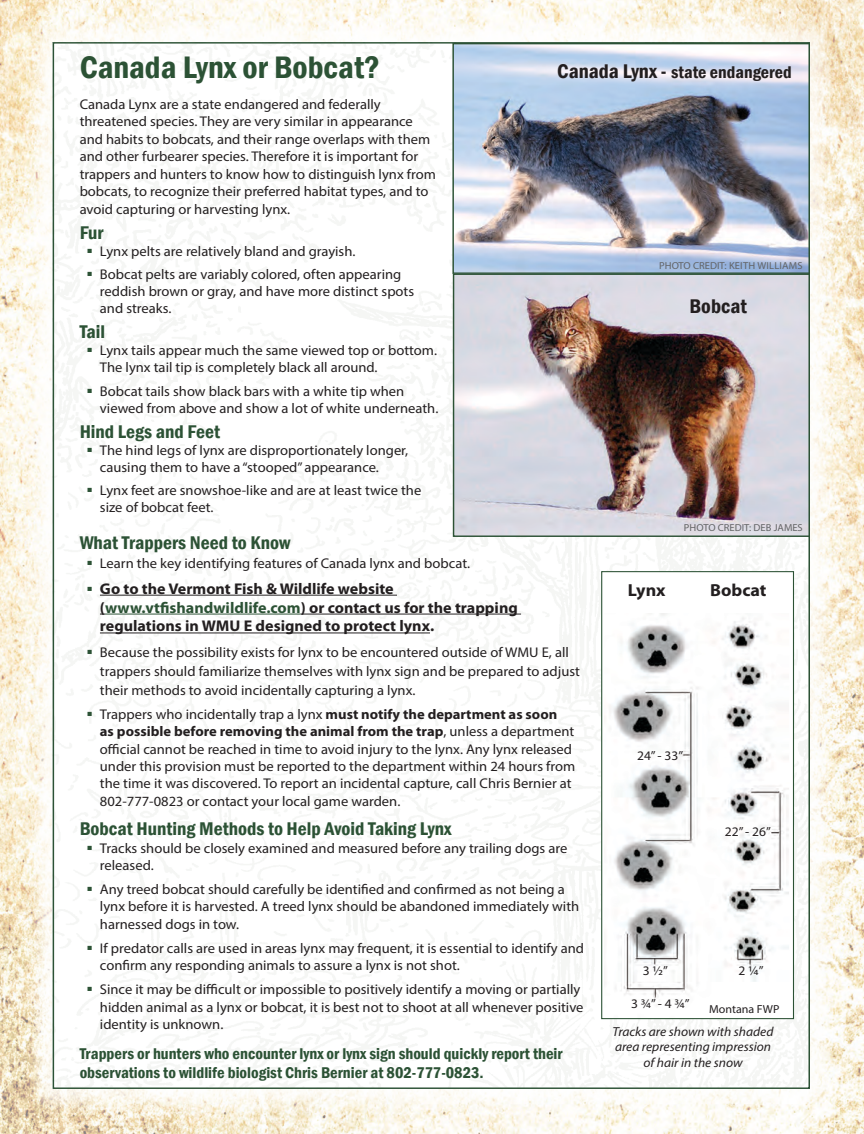
<style>
.page{position:relative;width:864px;height:1134px;background:#fff}
.page>*{position:absolute;margin:0;border:0;box-sizing:border-box;transform-origin:0 0}
.t1{font:600 condensed 31.95px "Franklin Gothic";color:#2c5235}
.t2{font:600 condensed 20.4px "Franklin Gothic";color:#231f20}
.t3{font:600 condensed 18.9px "Franklin Gothic";color:#2c5235}
.t4{font:600 condensed 17.4px "Franklin Gothic";color:#231f20}
.t5{font:700 17.4px "Myriad Pro";color:#231f20}
.t6{font:600 condensed 16.05px/19.2px "Franklin Gothic";color:#2c5235}
.t7{font:700 15.6px/18.9px "Myriad Pro";color:#231f20}
.t8{font:14.1px/17.4px "Myriad Pro";color:#231f20}
.t9{font:italic 13.05px/15.8px "Myriad Pro";color:#231f20;text-align:center}
.t10{font:13.05px "Myriad Pro";color:#231f20}
.t11{font:11.7px "Myriad Pro";color:#231f20}
.t12{font:10.2px "Myriad Pro";letter-spacing:.02em;color:#636466}
.t13{font:10.2px "Myriad Pro";color:#636466}
.s1{color:#2c5235}
.s2{font-weight:700}
.s3{font-size:20.4px}
</style>
<div class="page">
<img style="left:0;top:0;width:864px;height:1134px">
<div style="left:27px;top:16px;width:809px;height:1099px;background:#fff;opacity:.75"></div>
<div style="left:53px;top:43px;width:757px;height:1046px;background:#fff"></div>
<hr style="left:100px;top:595px;width:297px;height:1px;background:#231f20">
<hr style="left:105px;top:614px;width:196px;height:1px;background:#2c5235">
<hr style="left:301px;top:614px;width:220px;height:1px;background:#231f20">
<hr style="left:100px;top:633px;width:330px;height:1px;background:#231f20">
<img style="left:453px;top:274px;width:355px;height:263px">
<img style="left:452px;top:44px;width:356px;height:230px">
<img style="left:613px;top:614px;width:176px;height:392px">
<div style="left:601px;top:571px;width:193px;height:448px;border:1px solid #2c5235"></div>
<h1 class="t1" style="left:80px;top:46px;width:302px">Canada Lynx or Bobcat?</h1>
<p class="t8" style="left:80px;top:95px;width:358px">Canada Lynx are a state endangered and federally threatened species. They are very similar in appearance and habits to bobcats, and their range overlaps with them and other furbearer species. Therefore it is important for trappers and hunters to know how to distinguish lynx from bobcats, to recognize their preferred habitat types, and to avoid capturing or harvesting lynx.</p>
<h3 class="t3" style="left:80px;top:220px;width:25px">Fur</h3>
<p class="t8" style="left:100px;top:239px;width:303px;line-height:23.4px">Lynx pelts are relatively bland and grayish.<br>Bobcat pelts are variably colored, often appearing</p>
<p class="t8" style="left:100px;top:283px;width:316px;line-height:17px">reddish brown or gray, and have more distinct spots and streaks.</p>
<h3 class="t3" style="left:80px;top:319px;width:27px">Tail</h3>
<p class="t8" style="left:100px;top:342px;width:339px;line-height:17px">Lynx tails appear much the same viewed top or bottom.<br>The lynx tail tip is completely black all around.</p>
<p class="t8" style="left:100px;top:382px;width:340px;line-height:17px">Bobcat tails show black bars with a white tip when viewed from above and show a lot of white underneath.</p>
<h3 class="t3" style="left:80px;top:419px;width:142px">Hind Legs and Feet</h3>
<p class="t8" style="left:100px;top:441px;width:310px;line-height:17px">The hind legs of lynx are disproportionately longer, causing them to have a “stooped” appearance.</p>
<p class="t8" style="left:100px;top:482px;width:323px;line-height:17px">Lynx feet are snowshoe-like and are at least twice the size of bobcat feet.</p>
<h3 class="t3" style="left:80px;top:530px;width:212px">What Trappers Need to Know</h3>
<p class="t8" style="left:100px;top:555px;width:372px">Learn the key identifying features of Canada lynx and bobcat.</p>
<p class="t7" style="left:100px;top:578px;width:419px">Go to the Vermont Fish &amp; Wildlife website (<span class="s1">www.vtfishandwildlife.com</span>) or contact us for the trapping regulations in WMU E designed to protect lynx.</p>
<p class="t8" style="left:100px;top:642px;width:482px;line-height:18.9px">Because the possibility exists for lynx to be encountered outside of WMU E, all trappers should familiarize themselves with lynx sign and be prepared to adjust their methods to avoid incidentally capturing a lynx.</p>
<p class="t8" style="left:100px;top:705px;width:477px">Trappers who incidentally trap a lynx <span class="s2">must notify the department as soon<br>as possible before removing the animal from the trap</span>, unless a department official cannot be reached in time to avoid injury to the lynx. Any lynx released under this provision must be reported to the department within 24 hours from the time it was discovered. To report an incidental capture, call Chris Bernier at 802-777-0823 or contact your local game warden.</p>
<h3 class="t3" style="left:80px;top:816px;width:373px">Bobcat Hunting Methods to Help Avoid Taking Lynx</h3>
<p class="t8" style="left:100px;top:839px;width:469px">Tracks should be closely examined and measured before any trailing dogs are released.</p>
<p class="t8" style="left:100px;top:880px;width:481px">Any treed bobcat should carefully be identified and confirmed as not being a lynx before it is harvested. A treed lynx should be abandoned immediately with harnessed dogs in tow.</p>
<p class="t8" style="left:100px;top:939px;width:486px">If predator calls are used in areas lynx may frequent, it is essential to identify and confirm any responding animals to assure a lynx is not shot.</p>
<p class="t8" style="left:100px;top:981px;width:485px">Since it may be difficult or impossible to positively identify a moving or partially hidden animal as a lynx or bobcat, it is best not to shoot at all whenever positive identity is unknown.</p>
<p class="t6" style="left:80px;top:1044px;width:484px">Trappers or hunters who encounter lynx or lynx sign should quickly report their observations to wildlife biologist Chris Bernier at 802-777-0823.</p>
<p class="t4" style="left:557px;top:61px;width:236px"><span class="s3">Canada Lynx -</span> state endangered</p>
<p class="t12" style="left:659px;top:259px;width:145px">PHOTO CREDIT: KEITH WILLIAMS</p>
<h2 class="t2" style="left:690px;top:292px;width:59px">Bobcat</h2>
<p class="t13" style="left:684px;top:521px;width:120px">PHOTO CREDIT: DEB JAMES</p>
<p class="t5" style="left:628px;top:578px;width:39px">Lynx</p>
<p class="t5" style="left:710px;top:578px;width:58px">Bobcat</p>
<p class="t10" style="left:637px;top:748px;width:48px">24” - 33”</p>
<p class="t10" style="left:725px;top:823px;width:48px">22” - 26”</p>
<p class="t10" style="left:643px;top:963px;width:26px">3 ½”</p>
<p class="t10" style="left:739px;top:963px;width:26px">2 ¼”</p>
<p class="t10" style="left:631px;top:996px;width:60px">3 ¾” - 4 ¾”</p>
<p class="t11" style="left:709px;top:1002px;width:72px">Montana FWP</p>
<p class="t9" style="left:613px;top:1023px;width:162px">Tracks are shown with shaded area representing impression of hair in the snow</p>
</div>
